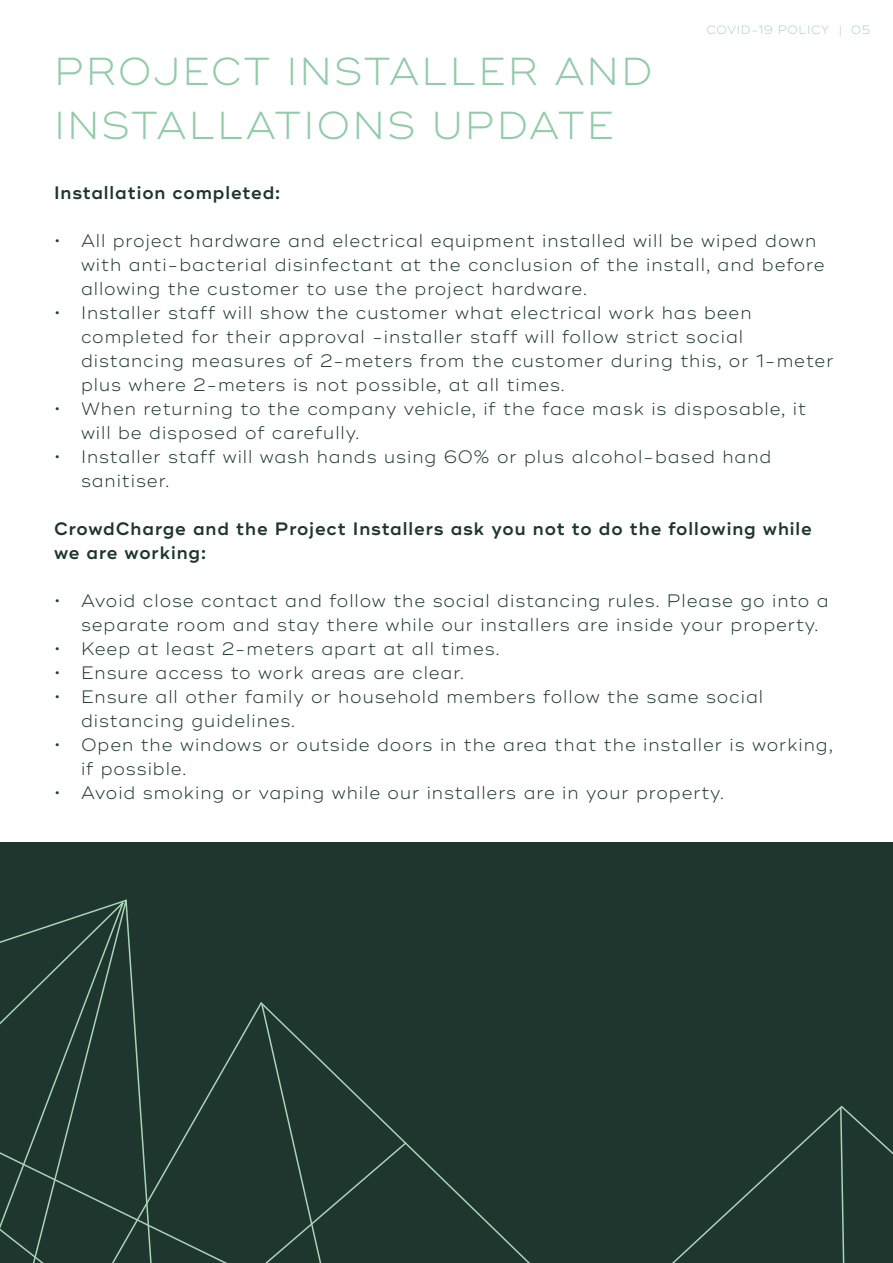
<style>
.page{position:relative;width:893px;height:1263px;background:#fff}
.page>*{position:absolute;margin:0;border:0;box-sizing:border-box;transform-origin:0 0}
.t1{font:300 39px/54px "Ridley Grotesk";letter-spacing:.05em;color:#92cba8}
.t2{font:300 18px/24px "Ridley Grotesk";letter-spacing:.05em;color:#1e362d}
.t3{font:600 18px/24px "Ridley Grotesk";letter-spacing:.05em;color:#1e362d}
.t4{font:300 12px "Ridley Grotesk";letter-spacing:.05em;color:#a8d4b7}
</style>
<div class="page">
<div style="left:0;top:842px;width:893px;height:421px;background:#1e362d"></div>
<svg style="left:260px;top:1002px;width:633px;height:261px"></svg>
<svg style="left:839px;top:1106px;width:7px;height:157px"></svg>
<svg style="left:127px;top:904px;width:9px;height:121px"></svg>
<svg style="left:248px;top:1003px;width:160px;height:260px"></svg>
<svg style="left:127px;top:1025px;width:161px;height:238px"></svg>
<svg style="left:0;top:899px;width:127px;height:364px"></svg>
<h1 class="t1" style="left:54px;top:46px;width:600px">PROJECT INSTALLER AND<br>INSTALLATIONS UPDATE</h1>
<p class="t4" style="left:706px;top:23px;width:165px">COVID-19 POLICY | 05</p>
<p class="t3" style="left:54px;top:181px;width:228px">Installation completed:</p>
<p class="t2" style="left:81px;top:229px;width:745px;text-indent:-27px">• All project hardware and electrical equipment installed will be wiped down with anti-bacterial disinfectant at the conclusion of the install, and before allowing the customer to use the project hardware.</p>
<p class="t2" style="left:81px;top:301px;width:754px;text-indent:-27px">• Installer staff will show the customer what electrical work has been completed for their approval -installer staff will follow strict social distancing measures of 2-meters from the customer during this, or 1-meter plus where 2-meters is not possible, at all times.</p>
<p class="t2" style="left:81px;top:397px;width:727px;text-indent:-27px">• When returning to the company vehicle, if the face mask is disposable, it will be disposed of carefully.</p>
<p class="t2" style="left:81px;top:445px;width:692px;text-indent:-27px">• Installer staff will wash hands using 60% or plus alcohol-based hand sanitiser.</p>
<p class="t3" style="left:54px;top:517px;width:759px">CrowdCharge and the Project Installers ask you not to do the following while we are working:</p>
<p class="t2" style="left:81px;top:589px;width:749px;text-indent:-27px">• Avoid close contact and follow the social distancing rules. Please go into a separate room and stay there while our installers are inside your property.</p>
<p class="t2" style="left:54px;top:637px;width:447px">• Keep at least 2-meters apart at all times.</p>
<p class="t2" style="left:54px;top:661px;width:411px">• Ensure access to work areas are clear.</p>
<p class="t2" style="left:81px;top:685px;width:684px;text-indent:-27px">• Ensure all other family or household members follow the same social distancing guidelines.</p>
<p class="t2" style="left:81px;top:733px;width:753px;text-indent:-27px">• Open the windows or outside doors in the area that the installer is working, if possible.</p>
<p class="t2" style="left:54px;top:781px;width:671px">• Avoid smoking or vaping while our installers are in your property.</p>
</div>
